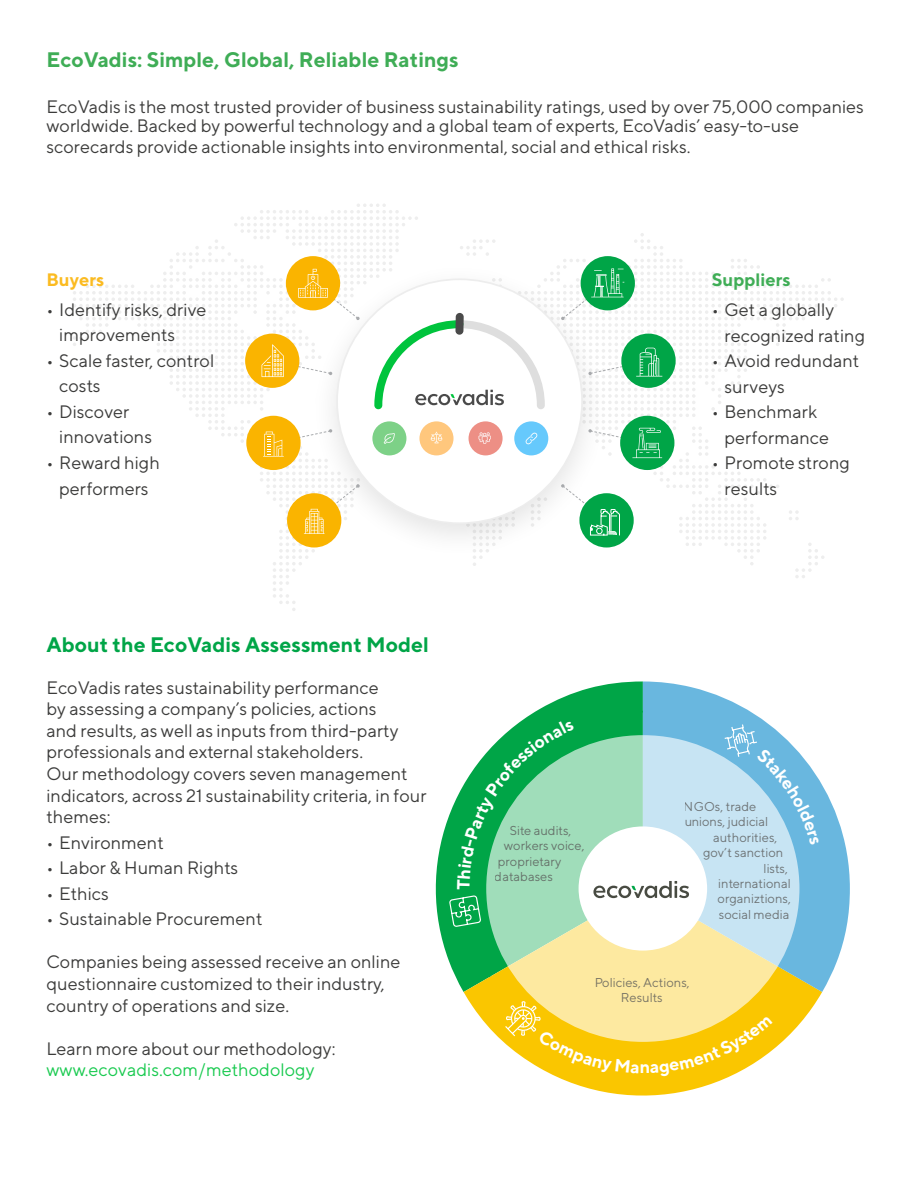
<style>
.page{position:relative;width:918px;height:1188px;background:#fff}
.page>*{position:absolute;margin:0;border:0;box-sizing:border-box;transform-origin:0 0}
.t1{font:700 21px "TT Norms";color:#3fad56}
.t2{font:700 21px "TT Norms";color:#00a547}
.t3{font:18px/25.5px "TT Norms";color:#3c3c3b}
.t4{font:18px "TT Norms";color:#1aca50}
.t5{font:700 18px "TT Norms";color:#3fad56}
.t6{font:700 18px "TT Norms";color:#fbbb21}
.t7{font:700 17.7px "TT Norms";color:#fff}
.t8{font:12.9px/15.5px "TT Norms";color:#575756;text-align:center}
</style>
<div class="page">
<svg style="left:73px;top:204px;width:771px;height:407px"></svg>
<svg style="left:435px;top:681px;width:208px;height:311px"></svg>
<svg style="left:464px;top:979px;width:358px;height:117px"></svg>
<svg style="left:643px;top:681px;width:207px;height:311px;fill:#69b7df"></svg>
<svg style="left:486px;top:735px;width:313px;height:307px;fill:#c7e4f3"></svg>
<div style="left:579px;top:826px;width:128px;height:125px;background:#fff;border-radius:50%"></div>
<svg style="left:445px;top:710px;width:200px;height:269px"></svg>
<svg style="left:593px;top:881px;width:96px;height:17px"></svg>
<svg style="left:504px;top:1001px;width:135px;height:73px"></svg>
<svg style="left:650px;top:1016px;width:122px;height:60px"></svg>
<svg style="left:723px;top:723px;width:96px;height:122px"></svg>
<svg style="left:449px;top:721px;width:125px;height:206px"></svg>
<p class="t1" style="left:46px;top:46px;width:414px">EcoVadis: Simple, Global, Reliable Ratings</p>
<p class="t3" style="left:46px;top:98px;width:819px;line-height:18.3px">EcoVadis is the most trusted provider of business sustainability ratings, used by over 75,000 companies worldwide. Backed by powerful technology and a global team of experts, EcoVadis’ easy-to-use</p>
<p class="t3" style="left:46px;top:134px;width:646px">scorecards provide actionable insights into environmental, social and ethical risks.</p>
<p class="t6" style="left:46px;top:269px;width:59px">Buyers</p>
<p class="t3" style="left:59px;top:297px;width:149px;text-indent:-13px">• Identify risks, drive improvements</p>
<p class="t3" style="left:59px;top:348px;width:157px;text-indent:-13px">• Scale faster, control costs</p>
<p class="t3" style="left:59px;top:399px;width:94px;text-indent:-13px">• Discover innovations</p>
<p class="t3" style="left:46px;top:450px;width:115px;text-align:center">• Reward high performers</p>
<p class="t2" style="left:46px;top:632px;width:384px">About the EcoVadis Assessment Model</p>
<p class="t3" style="left:46px;top:676px;width:382px;line-height:21.6px">EcoVadis rates sustainability performance<br>by assessing a company’s policies, actions<br>and results, as well as inputs from third-party professionals and external stakeholders.<br>Our methodology covers seven management indicators, across 21 sustainability criteria, in four themes:</p>
<p class="t3" style="left:46px;top:829px;width:119px">• Environment</p>
<p class="t3" style="left:46px;top:855px;width:193px">• Labor &amp; Human Rights</p>
<p class="t3" style="left:46px;top:880px;width:64px">• Ethics</p>
<p class="t3" style="left:46px;top:906px;width:218px">• Sustainable Procurement</p>
<p class="t3" style="left:46px;top:951px;width:355px;line-height:21.6px">Companies being assessed receive an online questionnaire customized to their industry, country of operations and size.</p>
<p class="t3" style="left:46px;top:1035px;width:290px">Learn more about our methodology:</p>
<p class="t4" style="left:46px;top:1059px;width:270px">www.ecovadis.com/methodology</p>
<p class="t5" style="left:712px;top:269px;width:80px">Suppliers</p>
<p class="t3" style="left:725px;top:297px;width:142px;text-indent:-13px">• Get a globally recognized rating</p>
<p class="t3" style="left:725px;top:348px;width:136px;text-indent:-13px">• Avoid redundant surveys</p>
<p class="t3" style="left:725px;top:399px;width:106px;text-indent:-13px">• Benchmark performance</p>
<p class="t3" style="left:725px;top:450px;width:127px;text-indent:-13px">• Promote strong results</p>
<p class="t8" style="left:510px;top:822px;width:63px">Site audits,</p>
<p class="t8" style="left:504px;top:838px;width:82px">workers voice,</p>
<p class="t8" style="left:498px;top:853px;width:65px">proprietary</p>
<p class="t8" style="left:495px;top:869px;width:60px">databases</p>
<p class="t8" style="left:684px;top:798px;width:74px">NGOs, trade</p>
<p class="t8" style="left:684px;top:814px;width:86px">unions, judicial</p>
<p class="t8" style="left:713px;top:829px;width:66px">authorities,</p>
<p class="t8" style="left:703px;top:845px;width:82px">gov’t sanction</p>
<p class="t8" style="left:764px;top:860px;width:26px">lists,</p>
<p class="t8" style="left:718px;top:875px;width:74px">international</p>
<p class="t8" style="left:718px;top:891px;width:75px">organiztions,</p>
<p class="t8" style="left:719px;top:906px;width:72px">social media</p>
<p class="t8" style="left:594px;top:974px;width:97px">Policies, Actions,<br>Results</p>
<p class="t7" style="left:640px;top:1056px;width:12px">n</p>
</div>
